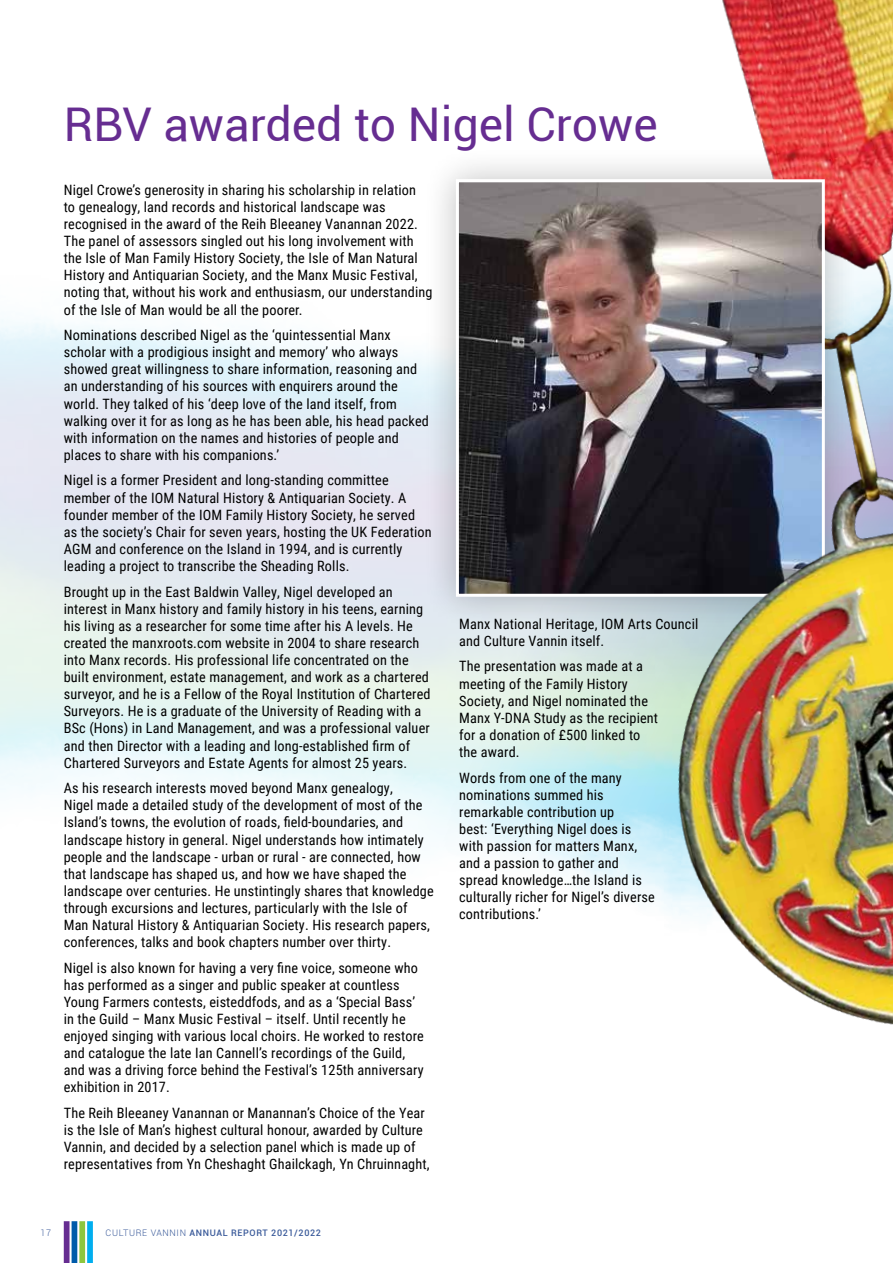
<style>
.page{position:relative;width:893px;height:1263px;background:#fff}
.page>*{position:absolute;margin:0;border:0;box-sizing:border-box;transform-origin:0 0}
.t1{font:46.5px "Roboto";color:#662d91}
.t2{font:14.25px/17.1px "Roboto Condensed";letter-spacing:.01em;color:#000}
.t3{font:500 9px "Roboto";letter-spacing:.07em;color:#3a5a9a}
.t4{font:300 9px "Roboto";color:#3a5a9a}
.s1{font-weight:300}
</style>
<div class="page">
<div style="left:423px;top:146px;width:435px;height:484px;background:#000;opacity:.25"></div>
<img style="left:460px;top:395px;width:28px;height:198px">
<div style="left:64px;top:1221px;width:6px;height:42px;background:#662d91"></div>
<div style="left:72px;top:1221px;width:5px;height:42px;background:#005baa"></div>
<div style="left:79px;top:1221px;width:6px;height:42px;background:#8dc63f"></div>
<div style="left:87px;top:1221px;width:6px;height:42px;background:#00aeef"></div>
<img style="left:488px;top:0;width:405px;height:1025px">
<img style="left:456px;top:179px;width:369px;height:216px">
<h1 class="t1" style="left:64px;top:92px;width:595px">RBV awarded to Nigel Crowe</h1>
<p class="t2" style="left:64px;top:181px;width:370px">Nigel Crowe’s generosity in sharing his scholarship in relation<br>to genealogy, land records and historical landscape was recognised in the award of the Reih Bleeaney Vanannan 2022.<br>The panel of assessors singled out his long involvement with the Isle of Man Family History Society, the Isle of Man Natural History and Antiquarian Society, and the Manx Music Festival, noting that, without his work and enthusiasm, our understanding of the Isle of Man would be all the poorer.</p>
<p class="t2" style="left:64px;top:326px;width:367px">Nominations described Nigel as the ‘quintessential Manx scholar with a prodigious insight and memory’ who always showed great willingness to share information, reasoning and an understanding of his sources with enquirers around the world. They talked of his ‘deep love of the land itself, from walking over it for as long as he has been able, his head packed with information on the names and histories of people and places to share with his companions.’</p>
<p class="t2" style="left:64px;top:471px;width:369px">Nigel is a former President and long-standing committee member of the IOM Natural History &amp; Antiquarian Society. A founder member of the IOM Family History Society, he served as the society’s Chair for seven years, hosting the UK Federation AGM and conference on the Island in 1994, and is currently leading a project to transcribe the Sheading Rolls.</p>
<p class="t2" style="left:64px;top:582px;width:368px">Brought up in the East Baldwin Valley, Nigel developed an interest in Manx history and family history in his teens, earning his living as a researcher for some time after his A levels. He created the manxroots.com website in 2004 to share research into Manx records. His professional life concentrated on the built environment, estate management, and work as a chartered surveyor, and he is a Fellow of the Royal Institution of Chartered Surveyors. He is a graduate of the University of Reading with a BSc (Hons) in Land Management, and was a professional valuer and then Director with a leading and long-established firm of Chartered Surveyors and Estate Agents for almost 25 years.</p>
<p class="t2" style="left:64px;top:779px;width:371px">As his research interests moved beyond Manx genealogy,<br>Nigel made a detailed study of the development of most of the Island’s towns, the evolution of roads, field-boundaries, and landscape history in general. Nigel understands how intimately people and the landscape - urban or rural - are connected, how that landscape has shaped us, and how we have shaped the landscape over centuries. He unstintingly shares that knowledge through excursions and lectures, particularly with the Isle of Man Natural History &amp; Antiquarian Society. His research papers, conferences, talks and book chapters number over thirty.</p>
<p class="t2" style="left:64px;top:958px;width:362px">Nigel is also known for having a very fine voice, someone who has performed as a singer and public speaker at countless Young Farmers contests, eisteddfods, and as a ‘Special Bass’ in the Guild – Manx Music Festival – itself. Until recently he enjoyed singing with various local choirs. He worked to restore and catalogue the late Ian Cannell’s recordings of the Guild, and was a driving force behind the Festival’s 125th anniversary exhibition in 2017.</p>
<p class="t2" style="left:64px;top:1104px;width:367px">The Reih Bleeaney Vanannan or Manannan’s Choice of the Year is the Isle of Man’s highest cultural honour, awarded by Culture Vannin, and decided by a selection panel which is made up of representatives from Yn Cheshaght Ghailckagh, Yn Chruinnaght,</p>
<p class="t4" style="left:40px;top:1227px;width:12px">17</p>
<p class="t3" style="left:106px;top:1227px;width:217px"><span class="s1">CULTURE VANNIN</span> ANNUAL REPORT 2021/2022</p>
<p class="t2" style="left:459px;top:615px;width:241px">Manx National Heritage, IOM Arts Council and Culture Vannin itself.</p>
<p class="t2" style="left:459px;top:657px;width:200px">The presentation was made at a meeting of the Family History<br>Society, and Nigel nominated the<br>Manx Y-DNA Study as the recipient for a donation of £500 linked to the award.</p>
<p class="t2" style="left:459px;top:768px;width:197px">Words from one of the many nominations summed his remarkable contribution up<br>best: ‘Everything Nigel does is with passion for matters Manx, and a passion to gather and spread knowledge…the Island is culturally richer for Nigel’s diverse contributions.’</p>
</div>
